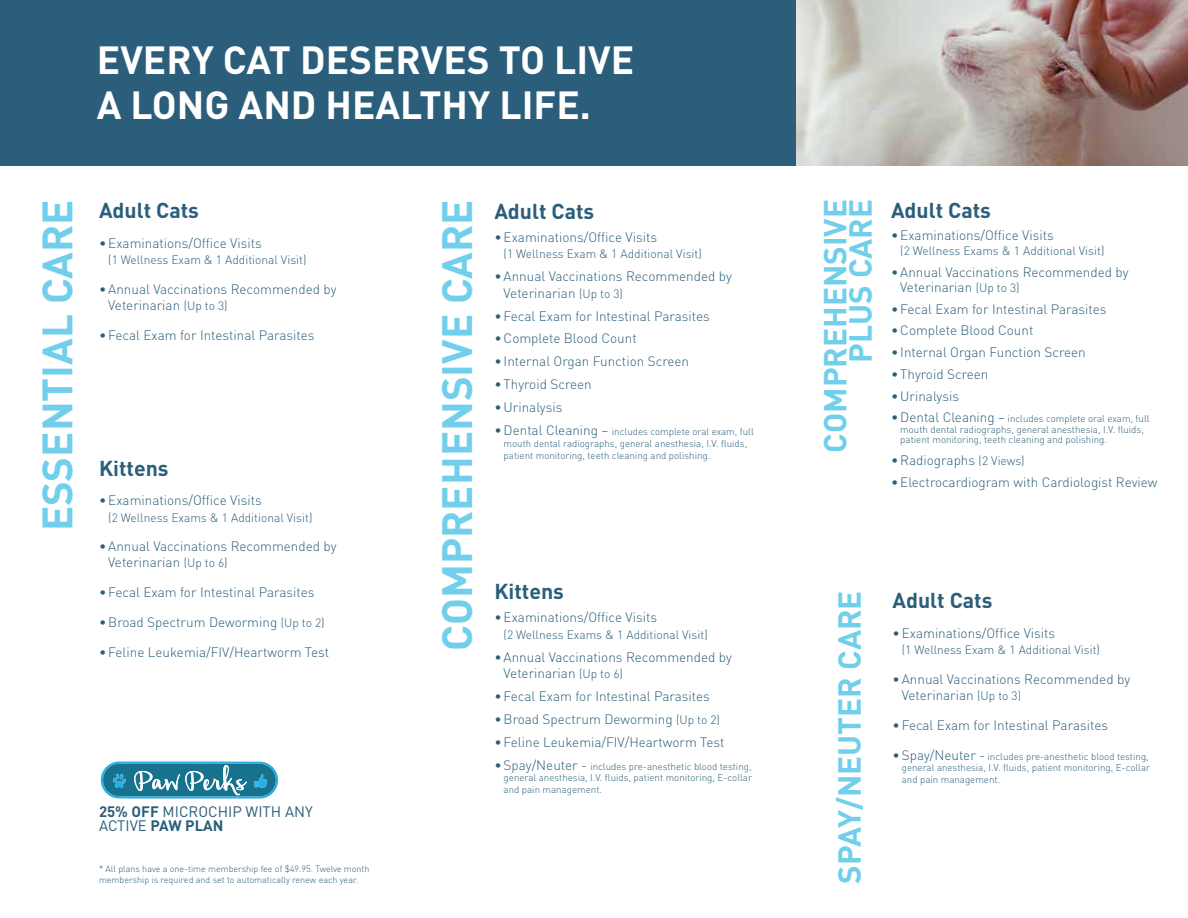
<style>
.page{position:relative;width:1188px;height:918px;background:#fff}
.page>*{position:absolute;margin:0;border:0;box-sizing:border-box;transform-origin:0 0}
.t1{font:700 41.85px "DIN";color:#71cfeb}
.t2{font:700 38.85px/44.5px "DIN";color:#fff}
.t3{font:700 31.5px/25.5px "DIN";color:#71cfeb;text-align:right}
.t4{font:700 21.3px "DIN";color:#2a5e7a}
.t5{font:15px/13.5px "DIN";color:#2a5e7a}
.t6{font:300 13.5px/16.2px "DIN";color:#2a5e7a}
.t7{font:300 12px "DIN";color:#2a5e7a}
.t8{font:300 9.75px/11.7px "DIN";color:#2a5e7a}
.t9{font:300 9px/10.5px "DIN";color:#2a5e7a}
.s1{font-size:12px}
.s2{font-weight:700}
.s3{font-size:13.5px}
</style>
<div class="page">
<svg style="left:100px;top:762px;width:179px;height:37px"></svg>
<div style="left:0;top:0;width:796px;height:166px;background:#2a5e7a"></div>
<img style="left:796px;top:0;width:392px;height:166px">
<h2 class="t2" style="left:97px;top:36px;width:539px">EVERY CAT DESERVES TO LIVE<br>A LONG AND HEALTHY LIFE.</h2>
<h1 class="t1" style="left:30px;top:531px;width:333px;rotate:-90deg">ESSENTIAL CARE</h1>
<h1 class="t1" style="left:430px;top:651px;width:453px;rotate:-90deg">COMPREHENSIVE CARE</h1>
<h3 class="t4" style="left:99px;top:197px;width:102px">Adult Cats</h3>
<p class="t6" style="left:99px;top:235px;width:164px">•Examinations/Office Visits</p>
<p class="t7" style="left:108px;top:253px;width:200px">(1 Wellness Exam &amp; 1 Additional Visit)</p>
<p class="t6" style="left:108px;top:281px;width:230px;text-indent:-9px">•Annual Vaccinations Recommended by<br>Veterinarian <span class="s1">(Up to 3)</span></p>
<p class="t6" style="left:99px;top:327px;width:217px">• Fecal Exam for Intestinal Parasites</p>
<h3 class="t4" style="left:99px;top:454px;width:71px">Kittens</h3>
<p class="t6" style="left:99px;top:492px;width:164px">•Examinations/Office Visits</p>
<p class="t7" style="left:108px;top:510px;width:206px">(2 Wellness Exams &amp; 1 Additional Visit)</p>
<p class="t6" style="left:108px;top:538px;width:230px;text-indent:-9px">•Annual Vaccinations Recommended by<br>Veterinarian <span class="s1">(Up to 6)</span></p>
<p class="t6" style="left:99px;top:584px;width:217px">• Fecal Exam for Intestinal Parasites</p>
<p class="t6" style="left:99px;top:614px;width:227px">•Broad Spectrum Deworming <span class="s1">(Up to 2)</span></p>
<p class="t6" style="left:99px;top:643px;width:232px">• Feline Leukemia/FIV/Heartworm Test</p>
<p class="t5" style="left:99px;top:805px;width:215px"><span class="s2">25% OFF</span> MICROCHIP WITH ANY<br>ACTIVE <span class="s2">PAW PLAN</span></p>
<p class="t9" style="left:99px;top:864px;width:272px">* All plans have a one-time membership fee of $49.95. Twelve month membership is required and set to automatically renew each year.</p>
<h3 class="t4" style="left:494px;top:198px;width:102px">Adult Cats</h3>
<p class="t6" style="left:494px;top:229px;width:164px">•Examinations/Office Visits</p>
<p class="t7" style="left:504px;top:247px;width:200px">(1 Wellness Exam &amp; 1 Additional Visit)</p>
<p class="t6" style="left:504px;top:268px;width:230px;text-indent:-9px">•Annual Vaccinations Recommended by<br>Veterinarian <span class="s1">(Up to 3)</span></p>
<p class="t6" style="left:494px;top:307px;width:217px">•Fecal Exam for Intestinal Parasites</p>
<p class="t6" style="left:494px;top:330px;width:144px">•Complete Blood Count</p>
<p class="t6" style="left:494px;top:353px;width:196px">• Internal Organ Function Screen</p>
<p class="t6" style="left:494px;top:376px;width:99px">• Thyroid Screen</p>
<p class="t6" style="left:494px;top:399px;width:70px">•Urinalysis</p>
<p class="t8" style="left:504px;top:426px;width:252px;text-indent:-9px"><span class="s3">•Dental Cleaning –</span> includes complete oral exam, full mouth dental radiographs, general anesthesia, I.V. fluids, patient monitoring, teeth cleaning and polishing.</p>
<h3 class="t4" style="left:494px;top:578px;width:71px">Kittens</h3>
<p class="t6" style="left:494px;top:609px;width:164px">•Examinations/Office Visits</p>
<p class="t7" style="left:504px;top:627px;width:206px">(2 Wellness Exams &amp; 1 Additional Visit)</p>
<p class="t6" style="left:504px;top:648px;width:230px;text-indent:-9px">•Annual Vaccinations Recommended by<br>Veterinarian <span class="s1">(Up to 6)</span></p>
<p class="t6" style="left:494px;top:688px;width:217px">•Fecal Exam for Intestinal Parasites</p>
<p class="t6" style="left:494px;top:711px;width:227px">•Broad Spectrum Deworming <span class="s1">(Up to 2)</span></p>
<p class="t6" style="left:494px;top:733px;width:232px">•Feline Leukemia/FIV/Heartworm Test</p>
<p class="t8" style="left:504px;top:760px;width:250px;text-align:justify;text-indent:-9px"><span class="s3">•Spay/Neuter -</span> includes pre-anesthetic blood testing, general anesthesia, I.V. fluids, patient monitoring, E-collar and pain management.</p>
<h3 class="t3" style="left:821px;top:453px;width:255px;rotate:-90deg">COMPREHENSIVE<br>PLUS CARE</h3>
<h3 class="t4" style="left:891px;top:197px;width:102px">Adult Cats</h3>
<p class="t6" style="left:891px;top:227px;width:164px">•Examinations/Office Visits</p>
<p class="t7" style="left:900px;top:243px;width:206px">(2 Wellness Exams &amp; 1 Additional Visit)</p>
<p class="t6" style="left:900px;top:264px;width:230px;line-height:15px;text-indent:-9px">•Annual Vaccinations Recommended by<br>Veterinarian <span class="s1">(Up to 3)</span></p>
<p class="t6" style="left:891px;top:301px;width:217px">• Fecal Exam for Intestinal Parasites</p>
<p class="t6" style="left:891px;top:322px;width:144px">•Complete Blood Count</p>
<p class="t6" style="left:891px;top:344px;width:196px">• Internal Organ Function Screen</p>
<p class="t6" style="left:891px;top:366px;width:99px">• Thyroid Screen</p>
<p class="t6" style="left:891px;top:388px;width:70px">•Urinalysis</p>
<p class="t8" style="left:900px;top:414px;width:251px;line-height:10.5px;text-indent:-9px"><span class="s3">•Dental Cleaning –</span> includes complete oral exam, full mouth dental radiographs, general anesthesia, I.V. fluids, patient monitoring, teeth cleaning and polishing.</p>
<p class="t6" style="left:891px;top:452px;width:135px">•Radiographs <span class="s1">(2 Views)</span></p>
<p class="t6" style="left:891px;top:474px;width:268px">•Electrocardiogram with Cardiologist Review</p>
<h3 class="t3" style="left:835px;top:884px;width:294px;rotate:-90deg">SPAY/NEUTER CARE</h3>
<h3 class="t4" style="left:892px;top:587px;width:102px">Adult Cats</h3>
<p class="t6" style="left:892px;top:625px;width:164px">•Examinations/Office Visits</p>
<p class="t7" style="left:902px;top:643px;width:200px">(1 Wellness Exam &amp; 1 Additional Visit)</p>
<p class="t6" style="left:902px;top:671px;width:230px;text-indent:-9px">•Annual Vaccinations Recommended by<br>Veterinarian <span class="s1">(Up to 3)</span></p>
<p class="t6" style="left:892px;top:717px;width:217px">• Fecal Exam for Intestinal Parasites</p>
<p class="t8" style="left:902px;top:750px;width:250px;text-indent:-9px"><span class="s3">•Spay/Neuter -</span> includes pre-anesthetic blood testing, general anesthesia, I.V. fluids, patient monitoring, E-collar and pain management.</p>
</div>
